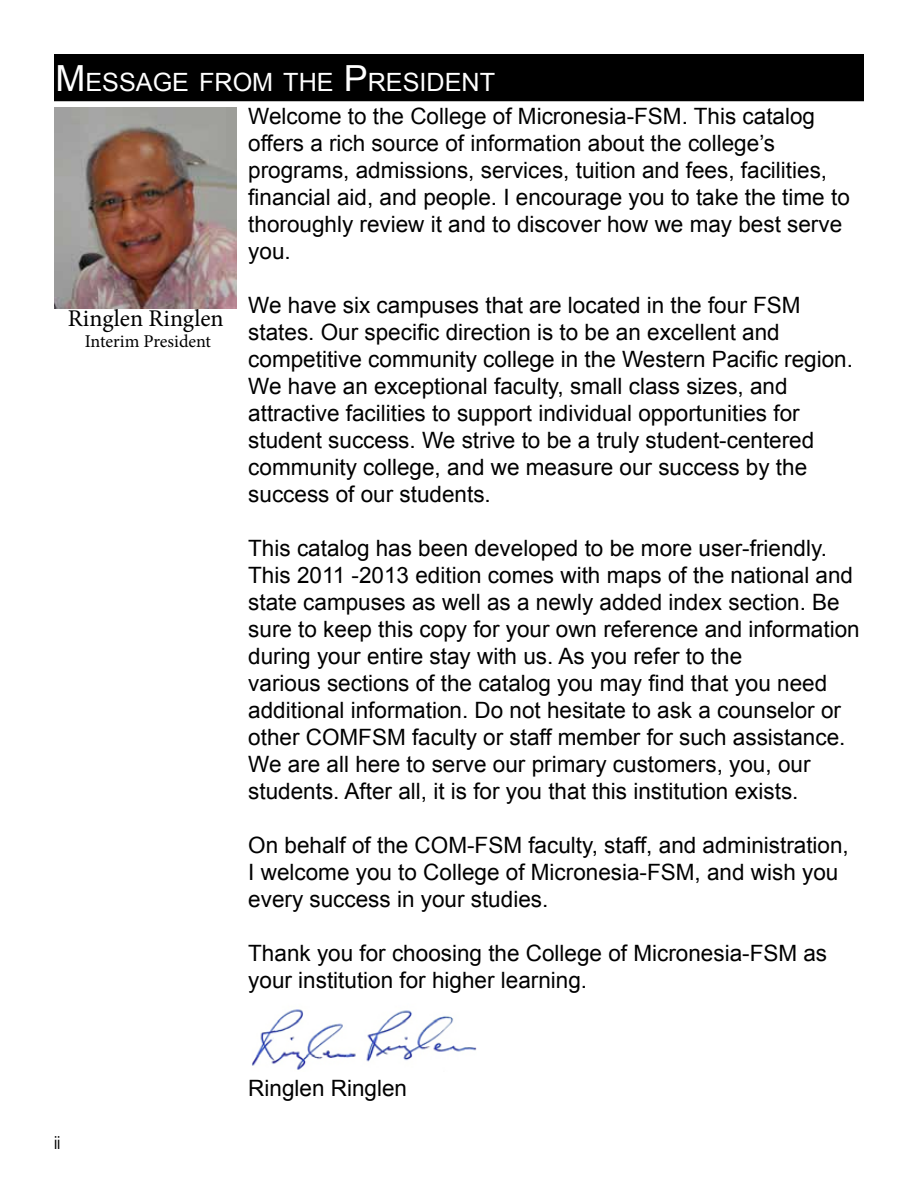
<style>
.page{position:relative;width:918px;height:1188px;background:#fff}
.page>*{position:absolute;margin:0;border:0;box-sizing:border-box;transform-origin:0 0}
.t1{font:25.2px "Arial";color:#fff}
.t2{font:24px "Minion Pro";color:#000}
.t3{font:22.5px/27px "Arial";color:#000}
.t4{font:18px "Minion Pro";color:#000}
.t5{font:18px "Arial Narrow";color:#000}
.s1{font-size:36px}
</style>
<div class="page">
<div style="left:55px;top:55px;width:808px;height:45px;background:#000"></div>
<div style="left:54px;top:54px;width:810px;height:47px;border:2px solid #000"></div>
<img style="left:54px;top:107px;width:182px;height:201px">
<img style="left:252px;top:1009px;width:225px;height:61px">
<p class="t1" style="left:56px;top:65px;width:441px"><span class="s1">M</span>ESSAGE FROM THE <span class="s1">P</span>RESIDENT</p>
<p class="t3" style="left:248px;top:103px;width:603px">Welcome to the College of Micronesia-FSM. This catalog offers a rich source of information about the college’s programs, admissions, services, tuition and fees, facilities, financial aid, and people. I encourage you to take the time to thoroughly review it and to discover how we may best serve you.</p>
<p class="t3" style="left:248px;top:292px;width:606px">We have six campuses that are located in the four FSM states. Our specific direction is to be an excellent and competitive community college in the Western Pacific region.<br>We have an exceptional faculty, small class sizes, and attractive facilities to support individual opportunities for student success. We strive to be a truly student-centered community college, and we measure our success by the success of our students.</p>
<p class="t3" style="left:248px;top:535px;width:613px">This catalog has been developed to be more user-friendly.<br>This 2011 -2013 edition comes with maps of the national and state campuses as well as a newly added index section. Be sure to keep this copy for your own reference and information during your entire stay with us. As you refer to the<br>various sections of the catalog you may find that you need additional information. Do not hesitate to ask a counselor or other COMFSM faculty or staff member for such assistance.<br>We are all here to serve our primary customers, you, our students. After all, it is for you that this institution exists.</p>
<p class="t3" style="left:248px;top:832px;width:602px">On behalf of the COM-FSM faculty, staff, and administration,<br>I welcome you to College of Micronesia-FSM, and wish you every success in your studies.</p>
<p class="t3" style="left:248px;top:940px;width:580px">Thank you for choosing the College of Micronesia-FSM as your institution for higher learning.</p>
<p class="t2" style="left:68px;top:302px;width:157px">Ringlen Ringlen</p>
<p class="t4" style="left:85px;top:330px;width:128px">Interim President</p>
<p class="t5" style="left:54px;top:1129px;width:8px">ii</p>
<p class="t3" style="left:248px;top:1075px;width:160px">Ringlen Ringlen</p>
</div>
